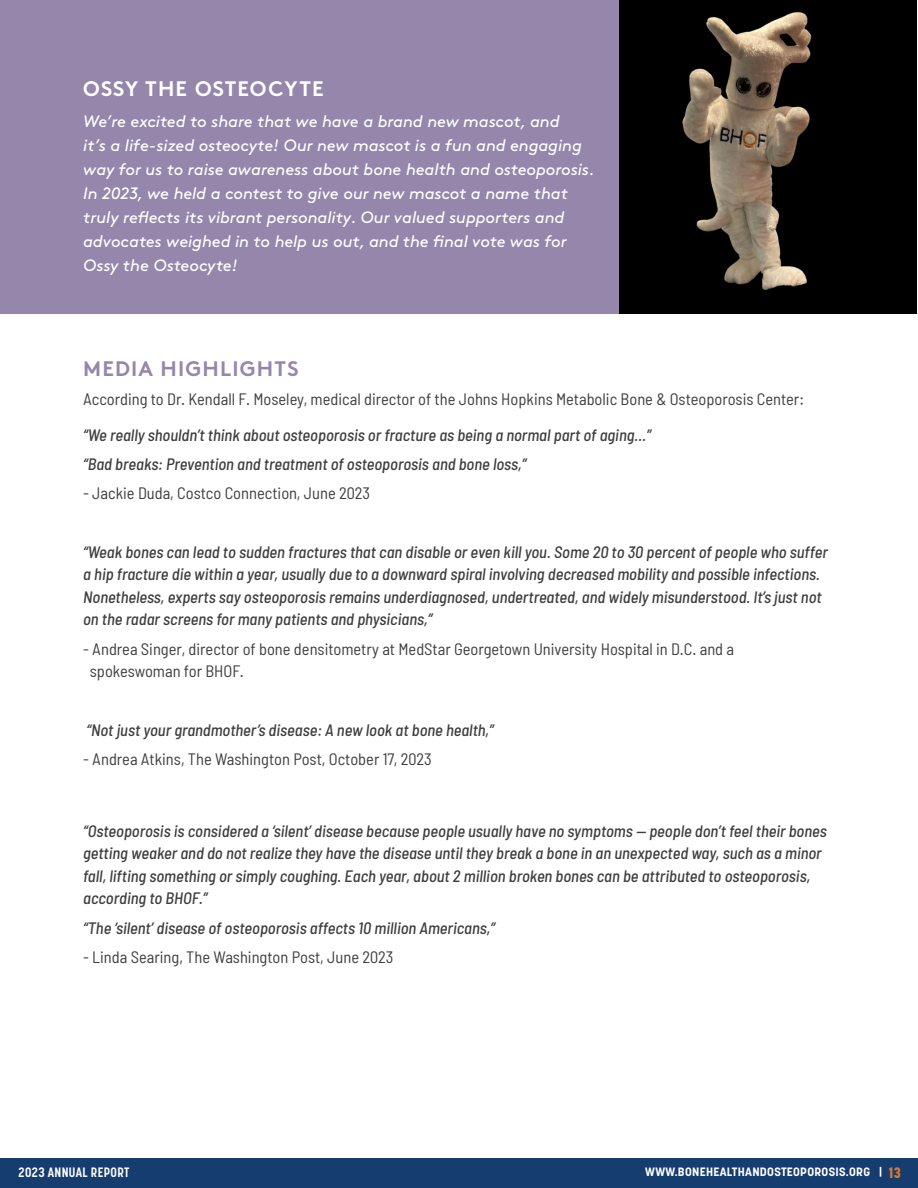
<style>
.page{position:relative;width:918px;height:1188px;background:#fff}
.page>*{position:absolute;margin:0;border:0;box-sizing:border-box;transform-origin:0 0}
.t1{font:700 21px "Brown";letter-spacing:.055em;color:#fff}
.t2{font:700 21px "Brown";letter-spacing:.055em;color:#9487ab}
.t3{font:italic 500 semi-condensed 16.5px/22.5px "Barlow";color:#3e3e3f}
.t4{font:italic 16.5px/24px "Brown";letter-spacing:-.005em;color:#fff}
.t5{font:semi-condensed 16.5px "Barlow";color:#3e3e3f}
.t6{font:700 13.5px "Korolev Condensed";letter-spacing:.025em;color:#fff}
.t7{font:700 12px "Korolev";letter-spacing:.025em;color:#fff}
.s1{font-family:"Korolev Condensed";font-weight:800;font-size:15px;color:#db7829}
</style>
<div class="page">
<div style="left:0;top:1159px;width:918px;height:29px;background:#163d6f"></div>
<div style="left:0;top:0;width:917px;height:313px;background:#9487ab"></div>
<img style="left:620px;top:0;width:297px;height:313px">
<p class="t1" style="left:83px;top:72px;width:242px">OSSY THE OSTEOCYTE</p>
<p class="t4" style="left:83px;top:108px;width:513px">We’re excited to share that we have a brand new mascot, and<br>it’s a life-sized osteocyte! Our new mascot is a fun and engaging way for us to raise awareness about bone health and osteoporosis.<br>In 2023, we held a contest to give our new mascot a name that truly reflects its vibrant personality. Our valued supporters and advocates weighed in to help us out, and the final vote was for Ossy the Osteocyte!</p>
<p class="t2" style="left:83px;top:351px;width:217px">MEDIA HIGHLIGHTS</p>
<p class="t5" style="left:83px;top:389px;width:722px">According to Dr. Kendall F. Moseley, medical director of the Johns Hopkins Metabolic Bone &amp; Osteoporosis Center:</p>
<p class="t3" style="left:83px;top:422px;width:569px">“We really shouldn’t think about osteoporosis or fracture as being a normal part of aging…”</p>
<p class="t3" style="left:83px;top:452px;width:445px">“Bad breaks: Prevention and treatment of osteoporosis and bone loss,”</p>
<p class="t5" style="left:83px;top:483px;width:289px">- Jackie Duda, Costco Connection, June 2023</p>
<p class="t3" style="left:83px;top:539px;width:746px">“Weak bones can lead to sudden fractures that can disable or even kill you. Some 20 to 30 percent of people who suffer a hip fracture die within a year, usually due to a downward spiral involving decreased mobility and possible infections.<br>Nonetheless, experts say osteoporosis remains underdiagnosed, undertreated, and widely misunderstood. It’s just not on the radar screens for many patients and physicians,”</p>
<p class="t5" style="left:83px;top:638px;width:652px">- Andrea Singer, director of bone densitometry at MedStar Georgetown University Hospital in D.C. and a</p>
<p class="t5" style="left:90px;top:661px;width:155px">spokeswoman for BHOF.</p>
<p class="t3" style="left:86px;top:717px;width:409px">“Not just your grandmother’s disease: A new look at bone health,”</p>
<p class="t5" style="left:83px;top:749px;width:350px">- Andrea Atkins, The Washington Post, October 17, 2023</p>
<p class="t3" style="left:83px;top:818px;width:745px">“Osteoporosis is considered a ‘silent’ disease because people usually have no symptoms — people don’t feel their bones getting weaker and do not realize they have the disease until they break a bone in an unexpected way, such as a minor fall, lifting something or simply coughing. Each year, about 2 million broken bones can be attributed to osteoporosis, according to BHOF.”</p>
<p class="t3" style="left:83px;top:915px;width:414px">“The ‘silent’ disease of osteoporosis affects 10 million Americans,”</p>
<p class="t5" style="left:83px;top:947px;width:312px">- Linda Searing, The Washington Post, June 2023</p>
<p class="t6" style="left:19px;top:1164px;width:112px">2023 ANNUAL REPORT</p>
<p class="t7" style="left:645px;top:1164px;width:257px">WWW.BONEHEALTHANDOSTEOPOROSIS.ORG | <span class="s1">13</span></p>
</div>
